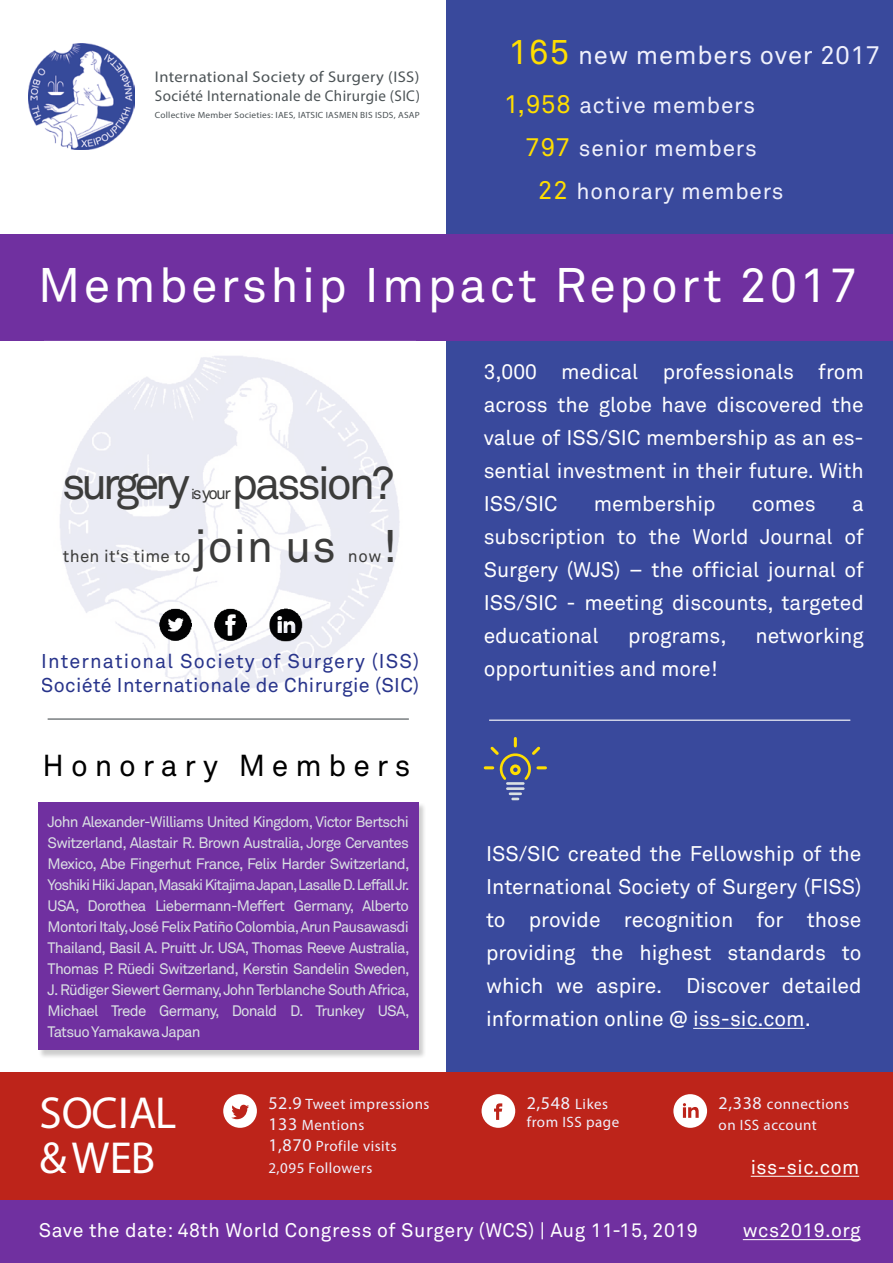
<style>
.page{position:relative;width:893px;height:1263px;background:#fff}
.page>*{position:absolute;margin:0;border:0;box-sizing:border-box;transform-origin:0 0}
.t1{font:48px "Akkurat";letter-spacing:.07em;color:#fff}
.t2{font:45.15px "Akkurat";letter-spacing:-.07em;color:#3c3c3b}
.t3{font:45.15px "Akkurat";letter-spacing:-.105em;color:#3c3c3b}
.t4{font:45px/45px "Myriad Pro";color:#fff}
.t5{font:30px "Akkurat";letter-spacing:.23em;color:#000}
.t6{font:25.5px "Akkurat";letter-spacing:.035em;color:#eff0fc}
.t7{font:22.5px "Akkurat";letter-spacing:.035em;color:#eff0fc}
.t8{font:21px/33px "Akkurat";color:#fff;text-align:justify}
.t9{font:19.8px/23.7px "Akkurat";letter-spacing:.02em;color:#28348b}
.t10{font:19.5px "Akkurat";letter-spacing:.025em;color:#fff}
.t11{font:18px "Myriad Pro";color:#eff0fc}
.t12{font:16.95px "Akkurat";letter-spacing:.02em;color:#3c3c3b}
.t13{font:15.6px/19.4px "Myriad Pro";letter-spacing:.025em;color:#4c5356;scale:1.06 1}
.t14{font:15px/21px "Akkurat";letter-spacing:-.05em;color:#dae0e3;text-align:justify}
.t15{font:15px/21.3px "Myriad Pro";letter-spacing:.035em;color:#eff0fc}
.t16{font:9px "Myriad Pro";letter-spacing:.025em;color:#4c5356;scale:1.04 1}
.s1{font-size:34.5px;color:#ffde00}
.s2{font-size:25.5px;color:#ffde00}
.s3{font-size:14.1px}
.s4{font-size:18px}
.s5{font-size:15px}
</style>
<div class="page">
<div style="left:446px;top:0;width:447px;height:1263px;background:#39499c"></div>
<div style="left:39px;top:803px;width:387px;height:255px;background:#000;opacity:.2"></div>
<div style="left:38px;top:802px;width:380px;height:248px;background:#7030a0"></div>
<div style="left:0;top:234px;width:893px;height:106px;background:#7030a0"></div>
<div style="left:0;top:1199px;width:893px;height:63px;background:#7030a0"></div>
<div style="left:0;top:1072px;width:893px;height:127px;background:#bd241a"></div>
<hr style="left:751px;top:1176px;width:108px;height:1px;background:#fff">
<svg style="left:223px;top:1094px;width:34px;height:34px"></svg>
<svg style="left:482px;top:1094px;width:33px;height:34px"></svg>
<svg style="left:673px;top:1094px;width:34px;height:34px"></svg>
<hr style="left:48px;top:718px;width:361px;height:2px;background:#4c5356">
<hr style="left:489px;top:720px;width:361px;height:1px;background:#fff">
<hr style="left:743px;top:1239px;width:118px;height:1px;background:#fff">
<hr style="left:506px;top:782px;width:19px;height:3px;background:#dae0e3">
<hr style="left:506px;top:787px;width:19px;height:3px;background:#dae0e3">
<svg style="left:509px;top:792px;width:13px;height:8px"></svg>
<svg style="left:485px;top:738px;width:60px;height:42px"></svg>
<hr style="left:693px;top:1028px;width:112px;height:1px;background:#fff">
<img style="left:45px;top:340px;width:371px;height:350px">
<img style="left:268px;top:607px;width:35px;height:35px">
<img style="left:159px;top:608px;width:33px;height:32px">
<img style="left:214px;top:608px;width:32px;height:32px">
<img style="left:28px;top:43px;width:107px;height:107px">
<p class="t13" style="left:155px;top:67px;width:252px">International Society of Surgery (ISS)<br>Société Internationale de Chirurgie (SIC)</p>
<p class="t16" style="left:155px;top:109px;width:256px">Collective Member Societies: IAES, IATSIC IASMEN BIS ISDS, ASAP</p>
<h3 class="t6" style="left:509px;top:40px;width:373px"><span class="s1">165</span> new members over 2017</h3>
<h3 class="t7" style="left:504px;top:92px;width:253px"><span class="s2">1,958</span> active members</h3>
<h3 class="t7" style="left:525px;top:135px;width:233px"><span class="s2">797</span> senior members</h3>
<h3 class="t7" style="left:538px;top:178px;width:247px"><span class="s2">22</span> honorary members</h3>
<h1 class="t1" style="left:38px;top:257px;width:821px">Membership Impact Report 2017</h1>
<h2 class="t2" style="left:232px;top:457px;width:164px">passion?</h2>
<h2 class="t3" style="left:62px;top:457px;width:129px">surgery</h2>
<p class="t12" style="left:191px;top:483px;width:41px"><span class="s3">i</span>s your</p>
<h2 class="t2" style="left:194px;top:520px;width:143px">join us</h2>
<p class="t12" style="left:63px;top:546px;width:129px">then it‘s time to</p>
<h2 class="t2" style="left:382px;top:520px;width:16px">!</h2>
<p class="t12" style="left:348px;top:546px;width:35px">now</p>
<h3 class="t9" style="left:41px;top:650px;width:380px">International Society of Surgery (ISS)<br>Société Internationale de Chirurgie (SIC)</h3>
<h3 class="t5" style="left:43px;top:747px;width:369px">Honorary Members</h3>
<p class="t14" style="left:48px;top:811px;width:363px">John Alexander-Williams United Kingdom, Victor Bertschi Switzerland, Alastair R. Brown Australia, Jorge Cervantes Mexico, Abe Fingerhut France, Felix Harder Switzerland, Yoshiki Hiki Japan,Masaki Kitajima Japan,Lasalle D.Leffall Jr.<br>USA, Dorothea Liebermann-Meffert Germany, Alberto Montori Italy, José Felix Patiño Colombia, Arun Pausawasdi Thailand, Basil A. Pruitt Jr. USA, Thomas Reeve Australia, Thomas P. Rüedi Switzerland, Kerstin Sandelin Sweden, J. Rüdiger Siewert Germany, John Terblanche South Africa, Michael Trede Germany, Donald D. Trunkey USA, Tatsuo Yamakawa Japan</p>
<h3 class="t8" style="left:484px;top:356px;width:382px">3,000 medical professionals from across the globe have discovered the value of ISS/SIC membership as an es&shy;sential investment in their future. With ISS/SIC</h3>
<h3 class="t8" style="left:594px;top:488px;width:123px">membership</h3>
<h3 class="t8" style="left:752px;top:488px;width:65px">comes</h3>
<h3 class="t8" style="left:484px;top:488px;width:382px;text-indent:368px">a subscription to the World Journal of Surgery (WJS) – the official journal of ISS/SIC - meeting discounts, targeted educational</h3>
<h3 class="t8" style="left:628px;top:620px;width:100px">programs,</h3>
<h3 class="t8" style="left:755px;top:620px;width:110px">networking</h3>
<h3 class="t8" style="left:484px;top:653px;width:235px">opportunities and more!</h3>
<h3 class="t8" style="left:486px;top:838px;width:377px">ISS/SIC created the Fellowship of the International Society of Surgery (FISS) to provide recognition for those providing the highest standards to which we aspire. Discover detailed information online @ iss-sic.com.</h3>
<h3 class="t4" style="left:39px;top:1090px;width:139px">SOCIAL &amp; WEB</h3>
<p class="t15" style="left:268px;top:1093px;width:163px"><span class="s4">52.9</span> Tweet impressions<br><span class="s4">133</span> Mentions<br><span class="s4">1,870</span> Profile visits<br>2,095 Followers</p>
<p class="t11" style="left:527px;top:1091px;width:83px">2,548 <span class="s5">Likes</span></p>
<p class="t15" style="left:527px;top:1111px;width:94px">from ISS page</p>
<h3 class="t10" style="left:39px;top:1219px;width:660px">Save the date: 48th World Congress of Surgery (WCS) | Aug 11-15, 2019</h3>
<p class="t15" style="left:719px;top:1093px;width:132px"><span class="s4">2,338</span> connections on ISS account</p>
<h3 class="t10" style="left:751px;top:1156px;width:110px">iss-sic.com</h3>
<h3 class="t10" style="left:743px;top:1219px;width:119px">wcs2019.org</h3>
</div>
